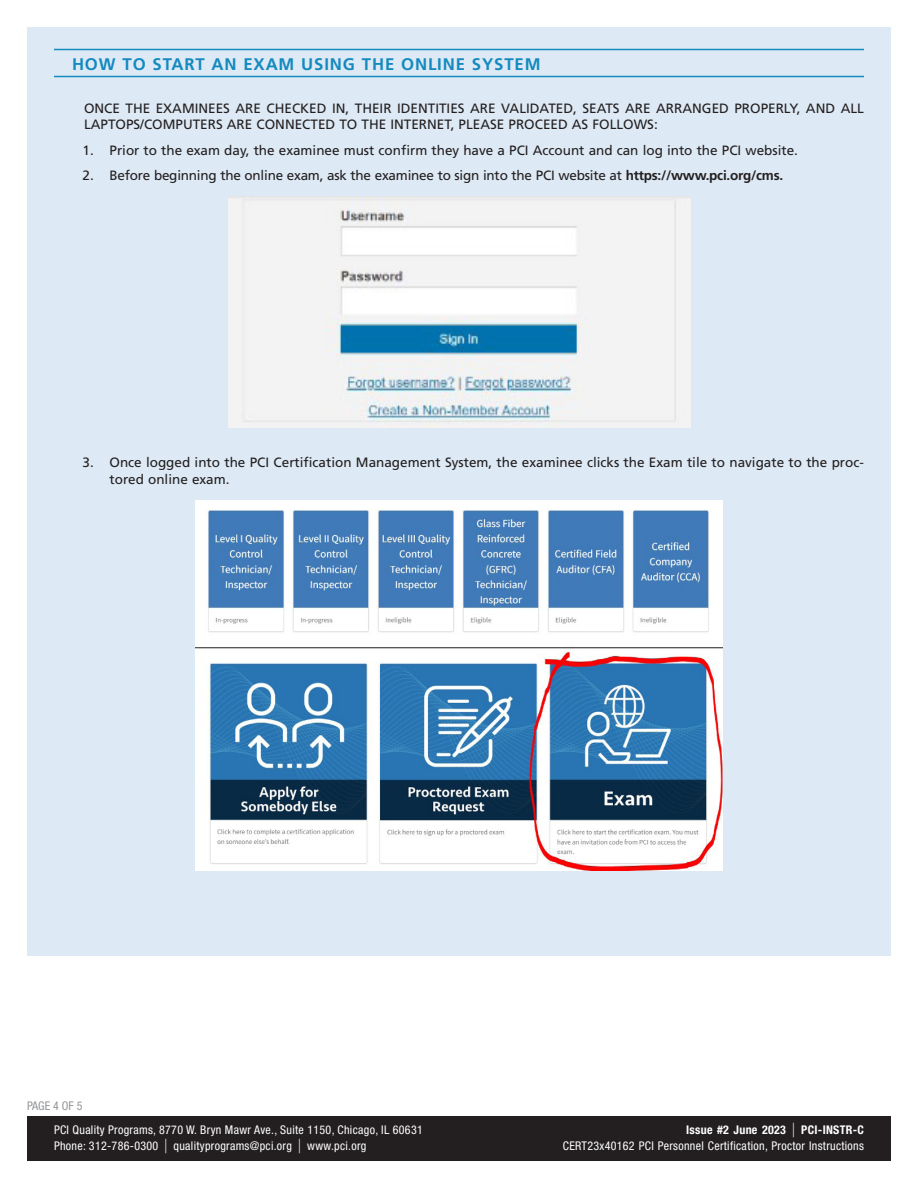
<style>
.page{position:relative;width:918px;height:1188px;background:#fff}
.page>*{position:absolute;margin:0;border:0;box-sizing:border-box;transform-origin:0 0}
.Subhead{font:700 16.8px "Frutiger LT Std";letter-spacing:.05em;color:#148abf}
.Body{font:13.5px/16.2px "Frutiger LT Std";color:#231f20}
.t1{font:condensed 12px "Helvetica Neue LT Std";letter-spacing:.025em;color:#fff}
.t2{font:700 condensed 12px "Helvetica Neue LT Std";letter-spacing:.025em;color:#fff}
.t3{font:condensed 12px "Helvetica Neue LT Std";color:#939598}
.s1{font-weight:700}
.s2{font-weight:400;font-size:19.5px}
.s3{font-size:19.5px}
</style>
<div class="page">
<div style="left:27px;top:27px;width:864px;height:929px;background:#dde9f4"></div>
<hr style="left:54px;top:49px;width:810px;height:1px;background:#148abf">
<hr style="left:54px;top:76px;width:810px;height:1px;background:#148abf">
<img style="left:228px;top:197px;width:462px;height:231px">
<img style="left:196px;top:501px;width:526px;height:370px">
<div style="left:27px;top:1116px;width:864px;height:45px;background:#231f20"></div>
<p class="Subhead" style="left:72px;top:54px;width:470px">HOW TO START AN EXAM USING THE ONLINE SYSTEM</p>
<p class="Body" style="left:84px;top:100px;width:781px">ONCE THE EXAMINEES ARE CHECKED IN, THEIR IDENTITIES ARE VALIDATED, SEATS ARE ARRANGED PROPERLY, AND ALL<br>LAPTOPS/COMPUTERS ARE CONNECTED TO THE INTERNET, PLEASE PROCEED AS FOLLOWS:</p>
<p class="Body" style="left:82px;top:142px;width:717px">1. Prior to the exam day, the examinee must confirm they have a PCI Account and can log into the PCI website.</p>
<p class="Body" style="left:82px;top:167px;width:702px">2. Before beginning the online exam, ask the examinee to sign into the PCI website at <span class="s1">https://www.pci.org/cms.</span></p>
<p class="Body" style="left:110px;top:455px;width:756px;text-indent:-27px">3. Once logged into the PCI Certification Management System, the examinee clicks the Exam tile to navigate to the proc&shy;tored online exam.</p>
<p class="t3" style="left:27px;top:1099px;width:57px">PAGE 4 OF 5</p>
<p class="t1" style="left:54px;top:1123px;width:370px">PCI Quality Programs, 8770 W. Bryn Mawr Ave., Suite 1150, Chicago, IL 60631</p>
<p class="t2" style="left:686px;top:1122px;width:179px">Issue #2 June 2023 <span class="s2">|</span> PCI-INSTR-C</p>
<p class="t1" style="left:54px;top:1139px;width:314px">Phone: 312-786-0300 <span class="s3">|</span> qualityprograms@pci.org <span class="s3">|</span> www.pci.org</p>
<p class="t1" style="left:563px;top:1139px;width:303px">CERT23x40162 PCI Personnel Certification, Proctor Instructions</p>
</div>
